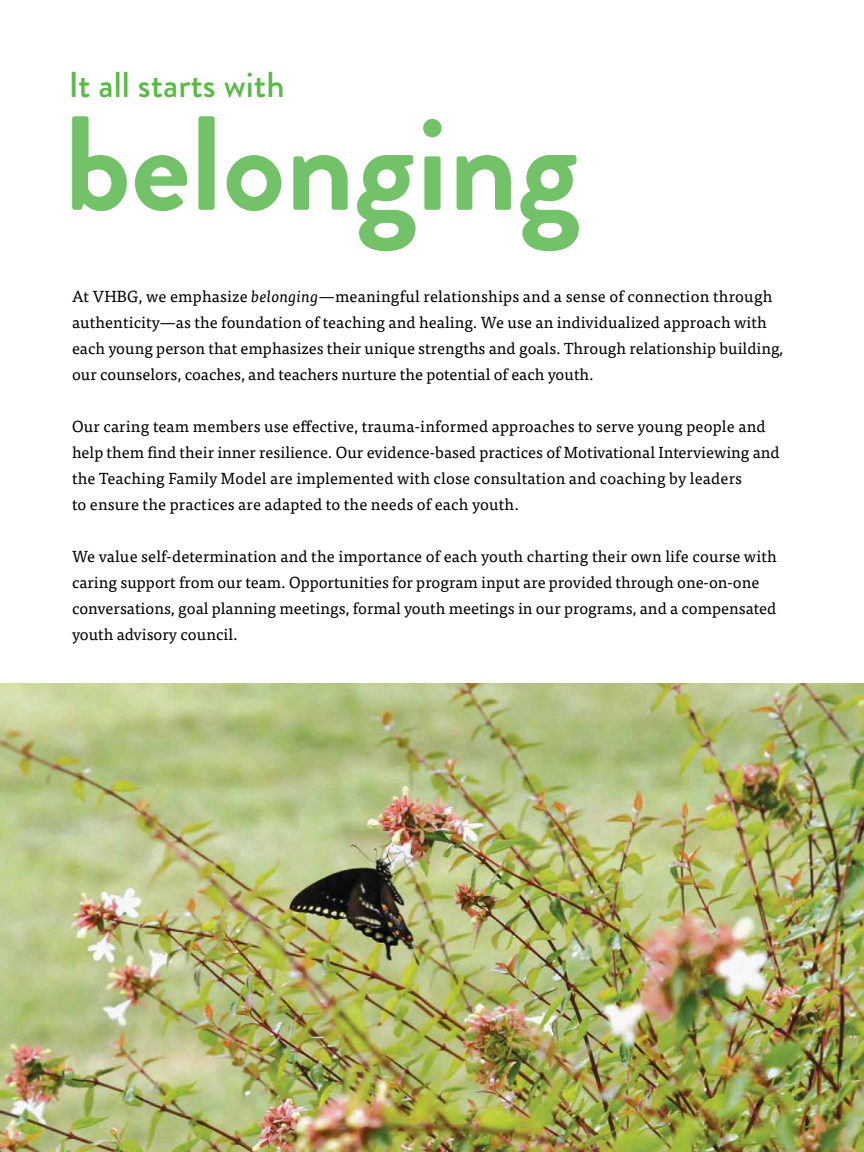
<style>
.page{position:relative;width:864px;height:1152px;background:#fff}
.page>*{position:absolute;margin:0;border:0;box-sizing:border-box;transform-origin:0 0}
.t1{font:700 133.6px "Brandon Grotesque";color:#73c169}
.t2{font:500 36px "Brandon Grotesque";color:#5aba48}
.t3{font:16px/26px "Tisa Pro";color:#000}
.s1{font-style:italic}
</style>
<div class="page">
<img style="left:0;top:684px;width:864px;height:468px">
<h2 class="t2" style="left:68px;top:60px;width:218px">It all starts with</h2>
<h1 class="t1" style="left:64px;top:70px;width:517px">belonging</h1>
<p class="t3" style="left:72px;top:282px;width:713px">At VHBG, we emphasize <span class="s1">belonging</span>—meaningful relationships and a sense of connection through authenticity—as the foundation of teaching and healing. We use an individualized approach with each young person that emphasizes their unique strengths and goals. Through relationship building, our counselors, coaches, and teachers nurture the potential of each youth.</p>
<p class="t3" style="left:72px;top:412px;width:709px">Our caring team members use effective, trauma-informed approaches to serve young people and help them find their inner resilience. Our evidence-based practices of Motivational Interviewing and the Teaching Family Model are implemented with close consultation and coaching by leaders<br>to ensure the practices are adapted to the needs of each youth.</p>
<p class="t3" style="left:72px;top:542px;width:706px">We value self-determination and the importance of each youth charting their own life course with caring support from our team. Opportunities for program input are provided through one-on-one conversations, goal planning meetings, formal youth meetings in our programs, and a compensated youth advisory council.</p>
</div>
